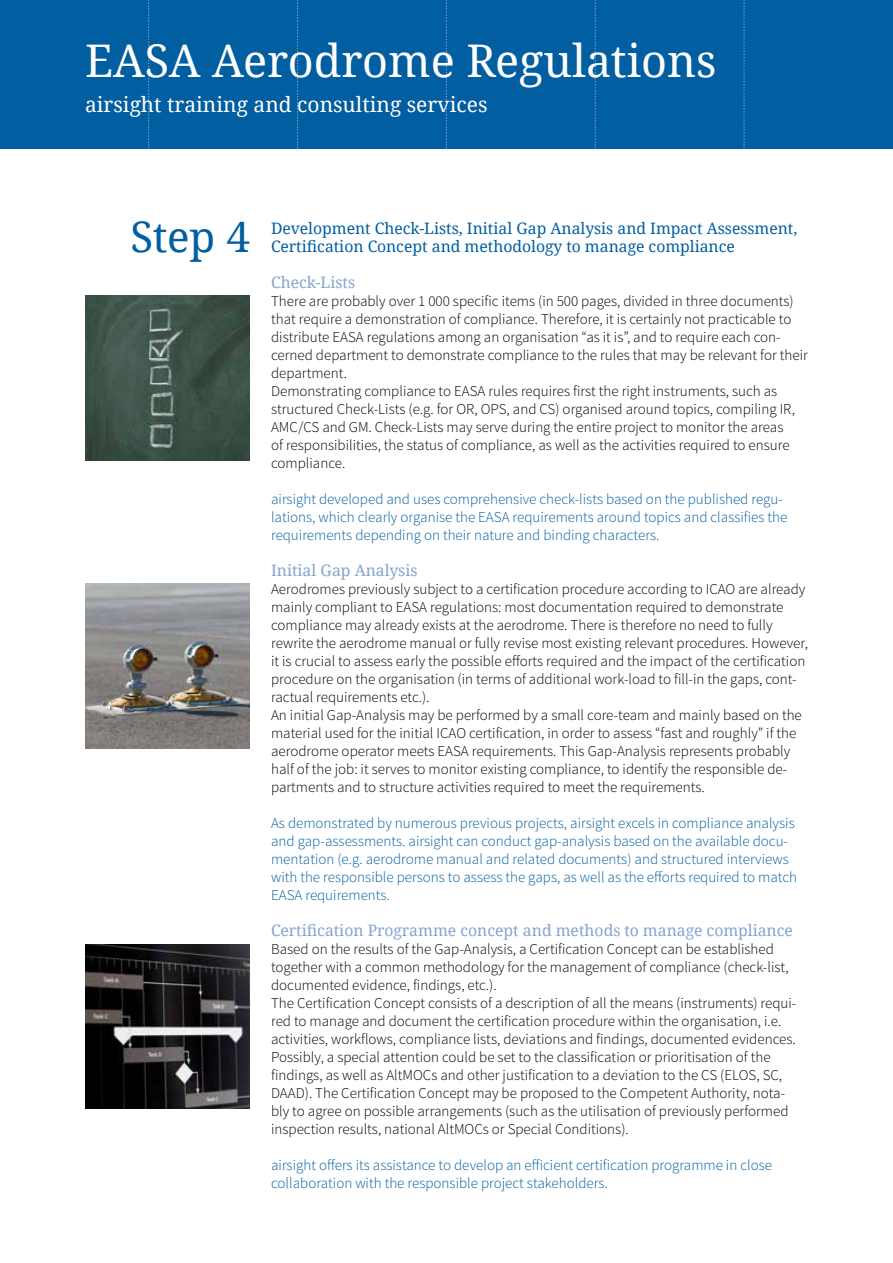
<style>
.page{position:relative;width:893px;height:1263px;background:#fff}
.page>*{position:absolute;margin:0;border:0;box-sizing:border-box;transform-origin:0 0}
.t1{font:45px "Droid Serif";color:#fff}
.t2{font:42px "Droid Serif";color:#005ea1}
.t3{font:21px "Droid Serif";color:#fff}
.t4{font:15.75px/18px "Droid Serif";color:#005ea1}
.t5{font:15.75px "Droid Serif";color:#84a4d0}
.t6{font:300 15px/18px "Source Sans Pro";color:#000}
.t7{font:300 15px/18px "Source Sans Pro";color:#005ea1}
</style>
<div class="page">
<div style="left:0;top:0;width:893px;height:149px;background:#005ea1"></div>
<svg style="left:148px;top:0;width:1px;height:149px"></svg>
<svg style="left:297px;top:0;width:1px;height:149px"></svg>
<svg style="left:446px;top:0;width:1px;height:149px"></svg>
<svg style="left:595px;top:0;width:1px;height:149px"></svg>
<svg style="left:744px;top:0;width:1px;height:149px"></svg>
<img style="left:85px;top:295px;width:165px;height:165px">
<img style="left:85px;top:944px;width:165px;height:164px">
<img style="left:85px;top:583px;width:165px;height:165px">
<h1 class="t1" style="left:85px;top:33px;width:633px">EASA Aerodrome Regulations</h1>
<h3 class="t3" style="left:85px;top:91px;width:404px">airsight training and consulting services</h3>
<h2 class="t2" style="left:130px;top:211px;width:121px">Step 4</h2>
<p class="t4" style="left:271px;top:219px;width:528px">Development Check-Lists, Initial Gap Analysis and Impact Assessment,<br>Certification Concept and methodology to manage compliance</p>
<p class="t5" style="left:271px;top:273px;width:86px">Check-Lists</p>
<p class="t6" style="left:271px;top:292px;width:538px">There are probably over 1 000 specific items (in 500 pages, divided in three documents) that require a demonstration of compliance. Therefore, it is certainly not practicable to distribute EASA regulations among an organisation “as it is”, and to require each con&shy;cerned department to demonstrate compliance to the rules that may be relevant for their department.<br>Demonstrating compliance to EASA rules requires first the right instruments, such as structured Check-Lists (e.g. for OR, OPS, and CS) organised around topics, compiling IR, AMC/CS and GM. Check-Lists may serve during the entire project to monitor the areas<br>of responsibilities, the status of compliance, as well as the activities required to ensure compliance.</p>
<p class="t7" style="left:271px;top:490px;width:518px">airsight developed and uses comprehensive check-lists based on the published regu&shy;lations, which clearly organise the EASA requirements around topics and classifies the requirements depending on their nature and binding characters.</p>
<p class="t5" style="left:271px;top:561px;width:148px">Initial Gap Analysis</p>
<p class="t6" style="left:271px;top:580px;width:538px">Aerodromes previously subject to a certification procedure according to ICAO are already mainly compliant to EASA regulations: most documentation required to demonstrate compliance may already exists at the aerodrome. There is therefore no need to fully rewrite the aerodrome manual or fully revise most existing relevant procedures. However, it is crucial to assess early the possible efforts required and the impact of the certification procedure on the organisation (in terms of additional work-load to fill-in the gaps, cont&shy;ractual requirements etc.).<br>An initial Gap-Analysis may be performed by a small core-team and mainly based on the material used for the initial ICAO certification, in order to assess “fast and roughly” if the aerodrome operator meets EASA requirements. This Gap-Analysis represents probably half of the job: it serves to monitor existing compliance, to identify the responsible de&shy;partments and to structure activities required to meet the requirements.</p>
<p class="t7" style="left:271px;top:814px;width:527px">As demonstrated by numerous previous projects, airsight excels in compliance analysis and gap-assessments. airsight can conduct gap-analysis based on the available docu&shy;mentation (e.g. aerodrome manual and related documents) and structured interviews with the responsible persons to assess the gaps, as well as the efforts required to match EASA requirements.</p>
<p class="t5" style="left:271px;top:921px;width:523px">Certification Programme concept and methods to manage compliance</p>
<p class="t6" style="left:271px;top:940px;width:527px">Based on the results of the Gap-Analysis, a Certification Concept can be established together with a common methodology for the management of compliance (check-list, documented evidence, findings, etc.).<br>The Certification Concept consists of a description of all the means (instruments) requi&shy;red to manage and document the certification procedure within the organisation, i.e. activities, workflows, compliance lists, deviations and findings, documented evidences.<br>Possibly, a special attention could be set to the classification or prioritisation of the findings, as well as AltMOCs and other justification to a deviation to the CS (ELOS, SC, DAAD). The Certification Concept may be proposed to the Competent Authority, nota&shy;bly to agree on possible arrangements (such as the utilisation of previously performed inspection results, national AltMOCs or Special Conditions).</p>
<p class="t7" style="left:271px;top:1156px;width:502px">airsight offers its assistance to develop an efficient certification programme in close collaboration with the responsible project stakeholders.</p>
</div>
